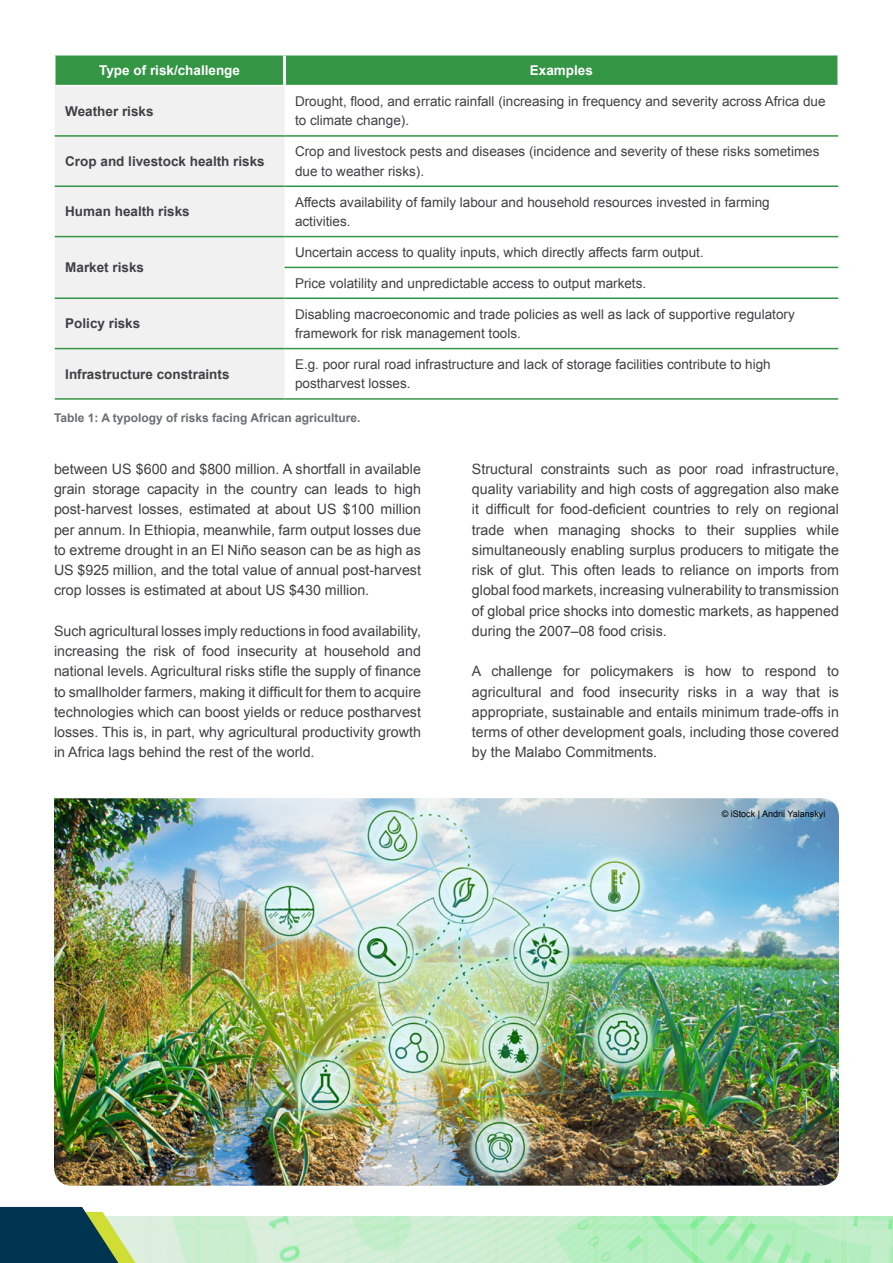
<style>
.page{position:relative;width:893px;height:1263px;background:#fff}
.page>*{position:absolute;margin:0;border:0;box-sizing:border-box;transform-origin:0 0}
.t1{font:14.25px/20.2px "Arial";color:#414042;text-align:justify}
.t2{font:13.5px/19.5px "Arial";color:#414042}
.t3{font:700 13.5px "Arial";color:#414042}
.t4{font:700 13.5px "Arial";color:#fff}
.t5{font:700 12px "Arial";color:#6d6e71}
.t6{font:9px "Arial";color:#000}
</style>
<div class="page">
<img style="left:136px;top:1216px;width:757px;height:46px">
<svg style="left:0;top:1207px;width:136px;height:56px;background:#3a6464"></svg>
<img style="left:54px;top:798px;width:785px;height:387px">
<div style="left:56px;top:56px;width:781px;height:29px;background:#349545"></div>
<div style="left:55px;top:87px;width:230px;height:311px;background:#f1f1f2"></div>
<hr style="left:55px;top:135px;width:230px;height:2px;background:#349545">
<hr style="left:285px;top:135px;width:553px;height:2px;background:#349545">
<hr style="left:55px;top:185px;width:230px;height:2px;background:#349545">
<hr style="left:285px;top:185px;width:553px;height:2px;background:#349545">
<hr style="left:55px;top:236px;width:230px;height:1px;background:#349545">
<hr style="left:285px;top:236px;width:553px;height:1px;background:#349545">
<hr style="left:285px;top:267px;width:553px;height:1px;background:#349545">
<hr style="left:55px;top:297px;width:230px;height:2px;background:#349545">
<hr style="left:285px;top:297px;width:553px;height:2px;background:#349545">
<hr style="left:55px;top:348px;width:230px;height:1px;background:#349545">
<hr style="left:285px;top:348px;width:553px;height:1px;background:#349545">
<hr style="left:55px;top:398px;width:230px;height:2px;background:#349545">
<hr style="left:285px;top:398px;width:553px;height:2px;background:#349545">
<hr style="left:283px;top:56px;width:3px;height:29px;background:#fff">
<p class="t4" style="left:99px;top:61px;width:142px">Type of risk/challenge</p>
<p class="t4" style="left:530px;top:61px;width:65px">Examples</p>
<p class="t3" style="left:65px;top:102px;width:90px">Weather risks</p>
<p class="t2" style="left:295px;top:92px;width:532px">Drought, flood, and erratic rainfall (increasing in frequency and severity across Africa due to climate change).</p>
<p class="t3" style="left:65px;top:152px;width:201px">Crop and livestock health risks</p>
<p class="t2" style="left:295px;top:142px;width:526px">Crop and livestock pests and diseases (incidence and severity of these risks sometimes due to weather risks).</p>
<p class="t3" style="left:65px;top:203px;width:126px">Human health risks</p>
<p class="t2" style="left:295px;top:192px;width:476px">Affects availability of family labour and household resources invested in farming activities.</p>
<p class="t3" style="left:65px;top:259px;width:80px">Market risks</p>
<p class="t2" style="left:295px;top:243px;width:410px">Uncertain access to quality inputs, which directly affects farm output.</p>
<p class="t2" style="left:295px;top:273px;width:353px">Price volatility and unpredictable access to output markets.</p>
<p class="t3" style="left:65px;top:315px;width:77px">Policy risks</p>
<p class="t2" style="left:295px;top:304px;width:501px">Disabling macroeconomic and trade policies as well as lack of supportive regulatory framework for risk management tools.</p>
<p class="t3" style="left:65px;top:365px;width:166px">Infrastructure constraints</p>
<p class="t2" style="left:295px;top:355px;width:477px">E.g. poor rural road infrastructure and lack of storage facilities contribute to high postharvest losses.</p>
<p class="t5" style="left:54px;top:410px;width:308px">Table 1: A typology of risks facing African agriculture.</p>
<p class="t1" style="left:54px;top:459px;width:369px">between US $600 and $800 million. A shortfall in available grain storage capacity in the country can leads to high post-harvest losses, estimated at about US $100 million per annum. In Ethiopia, meanwhile, farm output losses due to extreme drought in an El Niño season can be as high as US $925 million, and the total value of annual post-harvest crop losses is estimated at about US $430 million.</p>
<p class="t1" style="left:54px;top:621px;width:369px">Such agricultural losses imply reductions in food availability, increasing the risk of food insecurity at household and national levels. Agricultural risks stifle the supply of finance to smallholder farmers, making it difficult for them to acquire technologies which can boost yields or reduce postharvest losses. This is, in part, why agricultural productivity growth in Africa lags behind the rest of the world.</p>
<p class="t1" style="left:472px;top:459px;width:368px">Structural constraints such as poor road infrastructure, quality variability and high costs of aggregation also make it difficult for food-deficient countries to rely on regional trade when managing shocks to their supplies while simultaneously enabling surplus producers to mitigate the risk of glut. This often leads to reliance on imports from global food markets, increasing vulnerability to transmission of global price shocks into domestic markets, as happened during the 2007–08 food crisis.</p>
<p class="t1" style="left:472px;top:661px;width:369px">A challenge for policymakers is how to respond to agricultural and food insecurity risks in a way that is appropriate, sustainable and entails minimum trade-offs in terms of other development goals, including those covered by the Malabo Commitments.</p>
<p class="t6" style="left:722px;top:808px;width:105px">© iStock | Andrii Yalanskyi</p>
</div>
